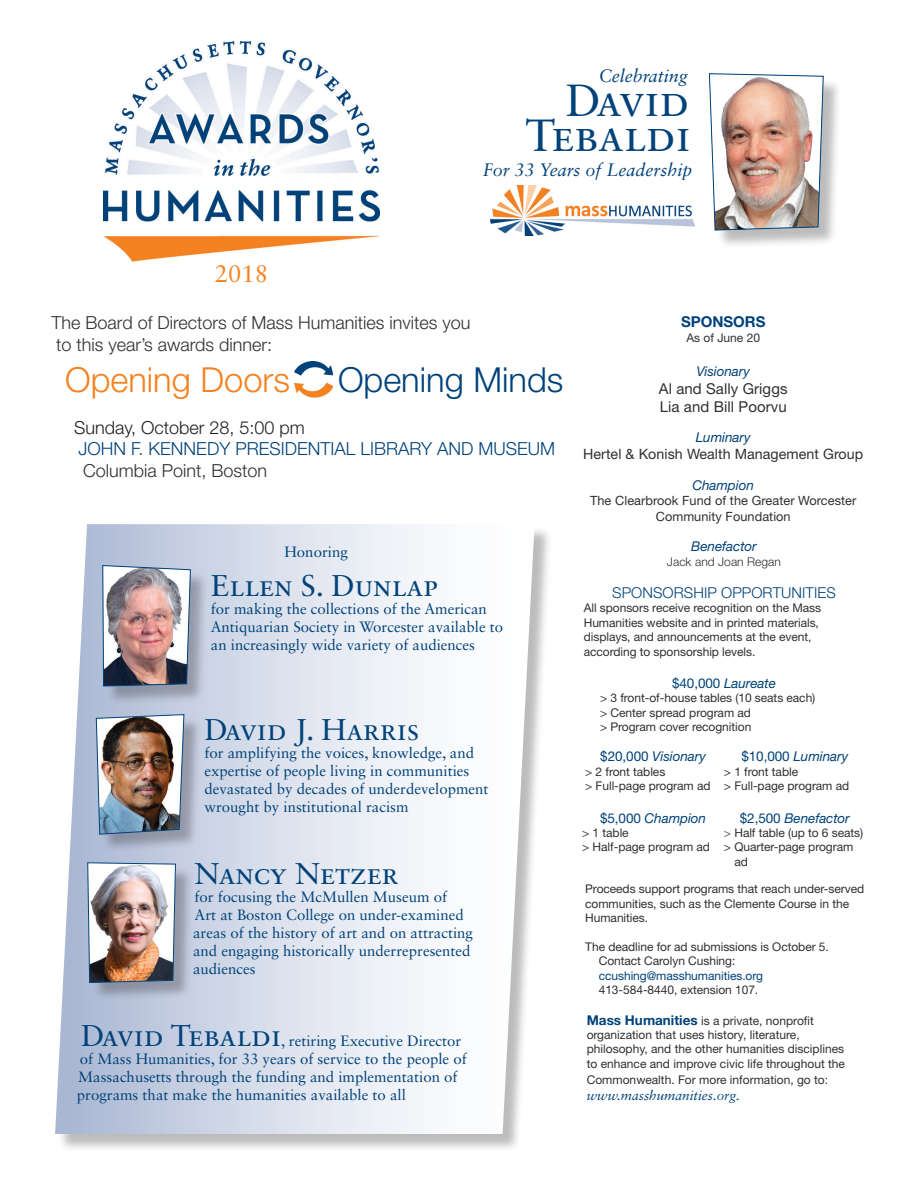
<style>
.page{position:relative;width:918px;height:1188px;background:#fff}
.page>*{position:absolute;margin:0;border:0;box-sizing:border-box;transform-origin:0 0}
.Body_Text{font:45px "Sabon LT Std";color:#004279}
.Body_Text-2{font:300 34.5px "Helvetica Neue LT Std";color:#f58220}
.Body_Text-3{font:300 34.5px "Helvetica Neue LT Std";color:#004279}
.Normal__Web{font:30px "Sabon LT Std";color:#004279}
.t1{font:24px "Sabon LT Std";color:#f58220}
.Body_Text-4{font:300 18px "Helvetica Neue LT Std";color:#312f30}
.Body_Text-5{font:300 18px/21.6px "Helvetica Neue LT Std";color:#004279}
.Body_Text-6{font:italic 18px "Sabon LT Std";color:#004279}
.Normal__Web-2{font:15px/18px "Sabon LT Std";color:#004279}
.Body_Text-7{font:15px "Helvetica Neue LT Std";letter-spacing:.005em;color:#312f30}
.Body_Text-8{font:300 15px "Helvetica Neue LT Std";letter-spacing:.005em;color:#004279}
.Body_Text-9{font:700 15px "Helvetica Neue LT Std";color:#004279}
.Body_Text-10{font:14.25px "Helvetica Neue LT Std";letter-spacing:.005em;color:#312f30}
.Body_Text-11{font:italic 13.5px "Helvetica Neue LT Std";letter-spacing:-.005em;color:#004279}
.Normal__Web-3{font:italic 13.5px "Sabon LT Std";color:#004279}
.Body_Text-12{font:12.75px/15.3px "Helvetica Neue LT Std";letter-spacing:.005em;color:#312f30;text-align:center}
.Body_Text-13{font:12px/14.4px "Helvetica Neue LT Std";letter-spacing:-.005em;color:#312f30}
.Normal__Web-4{font:12px/14.4px "Helvetica Neue LT Std";color:#312f30}
.Body_Text-14{font:12px/14.4px "Helvetica Neue LT Std";letter-spacing:-.005em;color:#004279}
.Body_Text-15{font:300 12px "Helvetica Neue LT Std";letter-spacing:.005em;color:#312f30}
.s1{color:#231f20}
.s2{font-size:30px}
.s3{font-style:normal}
.s4{color:#4b5a52}
.s5{color:#312f30}
.s6{font-weight:700;font-size:13.5px;color:#004279}
</style>
<div class="page">
<img style="left:104px;top:41px;width:275px;height:221px">
<div style="left:58px;top:526px;width:495px;height:627px;background:#231f20;opacity:.3"></div>
<svg style="left:55px;top:524px;width:480px;height:610px"></svg>
<div style="left:105px;top:568px;width:104px;height:137px;background:#231f20;opacity:.3"></div>
<img style="left:102px;top:565px;width:89px;height:121px">
<div style="left:90px;top:865px;width:104px;height:136px;background:#231f20;opacity:.3"></div>
<img style="left:87px;top:862px;width:89px;height:121px">
<div style="left:99px;top:717px;width:104px;height:136px;background:#231f20;opacity:.3"></div>
<img style="left:96px;top:714px;width:88px;height:121px">
<img style="left:295px;top:362px;width:38px;height:21px">
<img style="left:295px;top:383px;width:38px;height:15px">
<div style="left:712px;top:76px;width:130px;height:173px;background:#231f20;opacity:.3"></div>
<img style="left:709px;top:73px;width:115px;height:158px">
<img style="left:491px;top:186px;width:203px;height:49px">
<p class="t1" style="left:215px;top:260px;width:55px">2018</p>
<p class="Body_Text-6" style="left:599px;top:65px;width:91px">Celebrating</p>
<p class="Body_Text" style="left:566px;top:74px;width:125px">David</p>
<p class="Body_Text" style="left:526px;top:108px;width:167px">Tebaldi</p>
<p class="Body_Text-6" style="left:483px;top:160px;width:211px">For 33 Years of Leadership</p>
<p class="Body_Text-4" style="left:52px;top:312px;width:420px">The Board of Directors of Mass Humanities invites you</p>
<p class="Body_Text-4" style="left:56px;top:333px;width:218px">to this year’s awards dinner:</p>
<p class="Body_Text-2" style="left:65px;top:359px;width:226px">Opening Doors</p>
<p class="Body_Text-3" style="left:338px;top:359px;width:227px">Opening Minds</p>
<p class="Body_Text-5" style="left:74px;top:416px;width:483px"><span class="s1">Sunday, October 28, 5:00 pm<br></span>JOHN F. KENNEDY PRESIDENTIAL LIBRARY AND MUSEUM</p>
<p class="Body_Text-4" style="left:83px;top:459px;width:186px">Columbia Point, Boston</p>
<p class="Normal__Web-2" style="left:284px;top:543px;width:65px">Honoring</p>
<p class="Normal__Web" style="left:211px;top:567px;width:229px">Ellen S. Dunlap</p>
<p class="Normal__Web-2" style="left:211px;top:599px;width:294px">for making the collections of the American<br>Antiquarian Society in Worcester available to an increasingly wide variety of audiences</p>
<p class="Normal__Web" style="left:204px;top:711px;width:217px">David J. Harris</p>
<p class="Normal__Web-2" style="left:204px;top:743px;width:286px">for amplifying the voices, knowledge, and expertise of people living in communities devastated by decades of underdevelopment wrought by institutional racism</p>
<p class="Normal__Web" style="left:195px;top:855px;width:205px">Nancy Netzer</p>
<p class="Normal__Web-2" style="left:193px;top:887px;width:282px">for focusing the McMullen Museum of<br>Art at Boston College on under-examined areas of the history of art and on attracting and engaging historically underrepresented audiences</p>
<p class="Normal__Web-2" style="left:77px;top:1031px;width:392px;text-indent:4px"><span class="s2">David Tebaldi</span>, retiring Executive Director of Mass Humanities, for 33 years of service to the people of Massachusetts through the funding and implementation of programs that make the humanities available to all</p>
<p class="Body_Text-9" style="left:681px;top:313px;width:86px">SPONSORS</p>
<p class="Body_Text-13" style="left:686px;top:330px;width:75px">As of June 20</p>
<p class="Body_Text-11" style="left:696px;top:363px;width:55px">Visionary</p>
<p class="Body_Text-7" style="left:659px;top:379px;width:130px">Al and Sally Griggs</p>
<p class="Body_Text-7" style="left:660px;top:397px;width:128px">Lia and Bill Poorvu</p>
<p class="Body_Text-11" style="left:696px;top:429px;width:56px">Luminary</p>
<p class="Body_Text-10" style="left:583px;top:446px;width:282px">Hertel &amp; Konish Wealth Management Group</p>
<p class="Body_Text-11" style="left:692px;top:477px;width:63px">Champion</p>
<p class="Body_Text-12" style="left:590px;top:493px;width:268px">The Clearbrook Fund of the Greater Worcester<br>Community Foundation</p>
<p class="Body_Text-11" style="left:691px;top:538px;width:67px">Benefactor</p>
<p class="Body_Text-15" style="left:667px;top:554px;width:116px">Jack and Joan Regan</p>
<p class="Body_Text-8" style="left:612px;top:584px;width:225px">SPONSORSHIP OPPORTUNITIES</p>
<p class="Body_Text-13" style="left:584px;top:601px;width:239px">All sponsors receive recognition on the Mass Humanities website and in printed materials, displays, and announcements at the event, according to sponsorship levels.</p>
<p class="Body_Text-11" style="left:672px;top:675px;width:105px"><span class="s3">$40,000</span> Laureate</p>
<p class="Body_Text-13" style="left:600px;top:691px;width:217px">&gt; 3 front-of-house tables (10 seats each)</p>
<p class="Body_Text-13" style="left:600px;top:705px;width:152px">&gt; Center spread program ad</p>
<p class="Body_Text-13" style="left:600px;top:720px;width:153px">&gt; Program cover recognition</p>
<p class="Body_Text-11" style="left:600px;top:748px;width:107px"><span class="s3">$20,000</span> Visionary</p>
<p class="Body_Text-13" style="left:585px;top:764px;width:82px">&gt; 2 front tables</p>
<p class="Body_Text-13" style="left:585px;top:778px;width:127px">&gt; Full-page program ad</p>
<p class="Body_Text-11" style="left:600px;top:810px;width:108px"><span class="s3">$5,000</span> Champion</p>
<p class="Body_Text-13" style="left:582px;top:825px;width:48px">&gt; 1 table</p>
<p class="Body_Text-13" style="left:582px;top:840px;width:129px">&gt; Half-page program ad</p>
<p class="Body_Text-11" style="left:741px;top:748px;width:108px"><span class="s3">$10,000</span> Luminary</p>
<p class="Body_Text-13" style="left:724px;top:764px;width:76px">&gt; 1 front table</p>
<p class="Body_Text-13" style="left:724px;top:778px;width:127px">&gt; Full-page program ad</p>
<p class="Body_Text-11" style="left:740px;top:810px;width:111px"><span class="s3">$2,500</span> Benefactor</p>
<p class="Body_Text-13" style="left:724px;top:825px;width:141px"><span class="s4">&gt;</span> Half table (up to 6 seats)</p>
<p class="Body_Text-13" style="left:734px;top:840px;width:120px;text-indent:-10px">&gt; Quarter-page program ad</p>
<p class="Body_Text-13" style="left:585px;top:882px;width:280px">Proceeds support programs that reach under-served communities, such as the Clemente Course in the<br>Humanities.</p>
<p class="Body_Text-13" style="left:585px;top:939px;width:245px">The deadline for ad submissions is October 5.</p>
<p class="Body_Text-13" style="left:599px;top:954px;width:138px">Contact Carolyn Cushing:</p>
<p class="Body_Text-14" style="left:599px;top:968px;width:166px">ccushing@masshumanities.org<br><span class="s5">413-584-8440, extension 107.</span></p>
<p class="Normal__Web-4" style="left:587px;top:1013px;width:260px"><span class="s6">Mass Humanities</span> is a private, nonprofit organization that uses history, literature, philosophy, and the other humanities disciplines to enhance and improve civic life throughout the</p>
<p class="Normal__Web-4" style="left:587px;top:1072px;width:243px">Commonwealth. For more information, go to:</p>
<p class="Normal__Web-3" style="left:587px;top:1088px;width:155px">www.masshumanities.org.</p>
</div>
